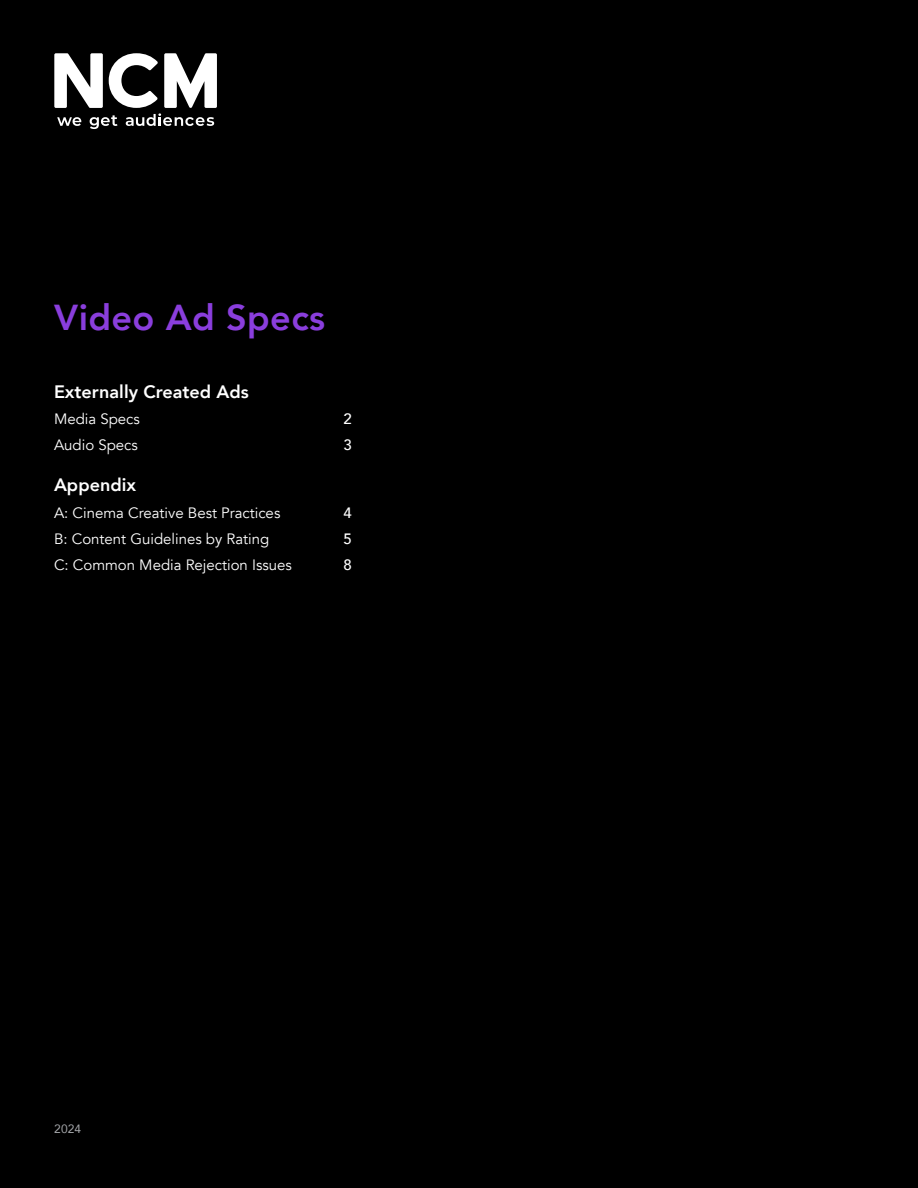
<style>
.page{position:relative;width:918px;height:1188px;background:#000}
.page>*{position:absolute;margin:0;border:0;box-sizing:border-box;transform-origin:0 0}
.t1{font:800 36px "Avenir";letter-spacing:.01em;color:#8a3edd}
.t2{font:800 18px "Avenir";color:#fff}
.t3{font:15px "Avenir";color:#fff}
.t4{font:500 15px "Avenir";color:#fff}
.t5{font:12px "Avenir";color:#a5a7aa}
</style>
<div class="page">
<svg style="left:54px;top:53px;width:163px;height:76px"></svg>
<h1 class="t1" style="left:54px;top:289px;width:273px">Video Ad Specs</h1>
<p class="t2" style="left:54px;top:377px;width:196px">Externally Created Ads</p>
<p class="t3" style="left:54px;top:410px;width:87px">Media Specs</p>
<p class="t4" style="left:343px;top:406px;width:10px">2</p>
<p class="t3" style="left:54px;top:436px;width:85px">Audio Specs</p>
<p class="t4" style="left:343px;top:432px;width:10px">3</p>
<p class="t2" style="left:54px;top:471px;width:84px">Appendix</p>
<p class="t3" style="left:54px;top:503px;width:228px">A: Cinema Creative Best Practices</p>
<p class="t4" style="left:343px;top:499px;width:10px">4</p>
<p class="t3" style="left:54px;top:530px;width:217px">B: Content Guidelines by Rating</p>
<p class="t4" style="left:343px;top:526px;width:10px">5</p>
<p class="t3" style="left:54px;top:556px;width:239px">C: Common Media Rejection Issues</p>
<p class="t4" style="left:343px;top:552px;width:10px">8</p>
<p class="t5" style="left:54px;top:1119px;width:28px">2024</p>
</div>
